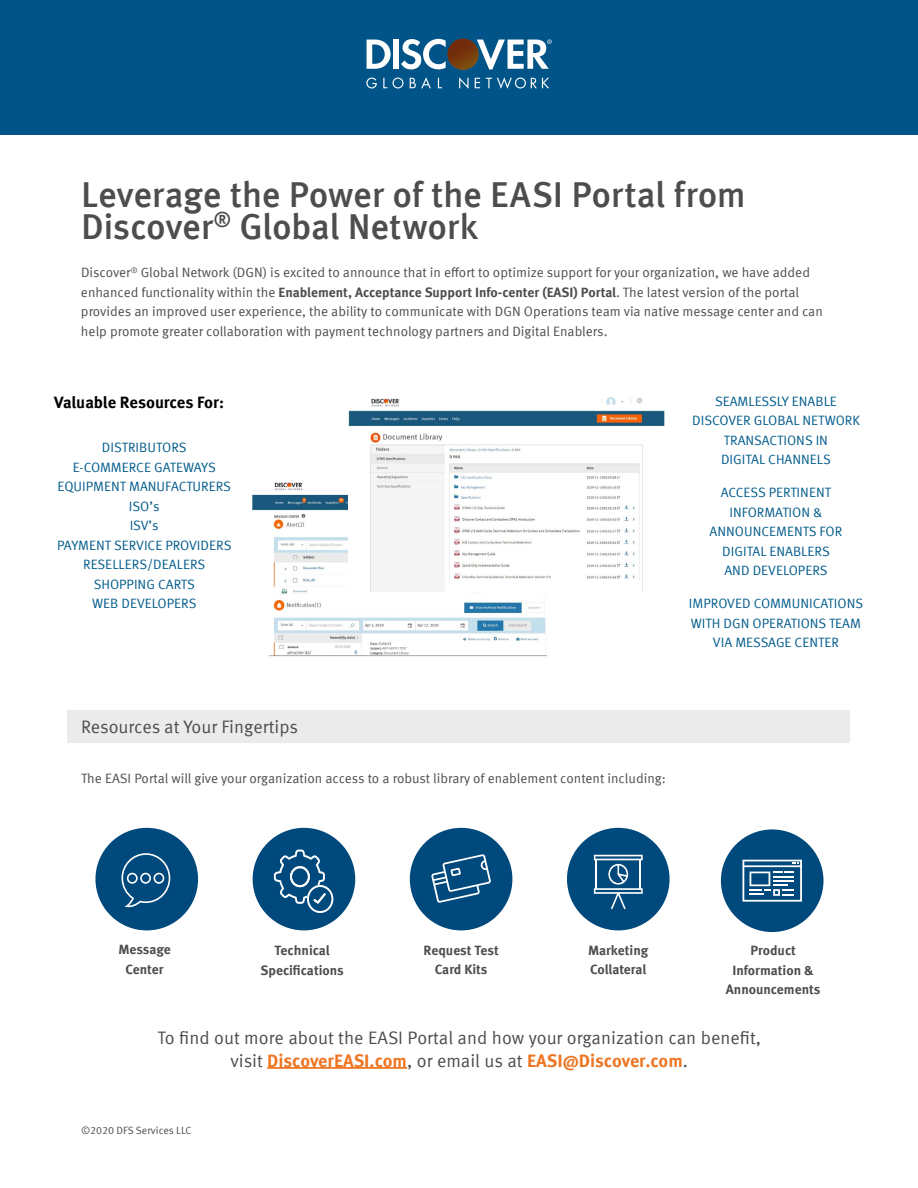
<style>
.page{position:relative;width:918px;height:1188px;background:#fff}
.page>*{position:absolute;margin:0;border:0;box-sizing:border-box;transform-origin:0 0}
.t1{font:500 36px/31.5px "Meta Offc Pro";letter-spacing:-.01em;color:#4d4d4f}
.t2{font:18px/22.5px "Meta Offc Pro Norm";color:#4d4d4f;text-align:center}
.t3{font:700 16.5px "Meta Offc Pro";letter-spacing:-.01em;color:#000}
.t4{font:13.5px/19.5px "Meta Offc Pro Norm";color:#4d4d4f}
.t5{font:13.5px/19.5px "Meta Offc Pro Norm";color:#005b8b;text-align:center}
.t6{font:700 13.5px/19.5px "Meta Offc Pro";color:#4d4d4f;text-align:center}
.t7{font:10.5px "Meta Offc Pro Norm";color:#4d4d4f}
.s1{font-family:"Meta Offc Pro";font-weight:700}
.s2{font-family:"Meta Offc Pro";font-weight:700;color:#ee7623}
.s3{font-family:"Meta Offc Pro";font-weight:700;color:#ed7623}
.s4{font-family:"Meta Offc Pro";font-weight:700;color:#ec7624}
</style>
<div class="page">
<div style="left:95px;top:828px;width:103px;height:102px;background:#00497c;border-radius:50%"></div>
<div style="left:253px;top:828px;width:102px;height:102px;background:#00497c;border-radius:50%"></div>
<div style="left:410px;top:828px;width:102px;height:102px;background:#00497c;border-radius:50%"></div>
<div style="left:567px;top:828px;width:103px;height:102px;background:#00497c;border-radius:50%"></div>
<div style="left:721px;top:829px;width:102px;height:103px;background:#00497c;border-radius:50%"></div>
<div style="left:0;top:0;width:918px;height:135px;background:#005487"></div>
<svg style="left:367px;top:40px;width:24px;height:29px"></svg>
<div style="left:393px;top:40px;width:6px;height:29px;background:#fff"></div>
<svg style="left:366px;top:78px;width:11px;height:10px"></svg>
<svg style="left:383px;top:78px;width:21px;height:10px"></svg>
<svg style="left:410px;top:77px;width:21px;height:11px"></svg>
<svg style="left:438px;top:78px;width:4px;height:10px"></svg>
<svg style="left:459px;top:77px;width:10px;height:12px"></svg>
<svg style="left:475px;top:78px;width:5px;height:10px"></svg>
<svg style="left:486px;top:77px;width:63px;height:12px"></svg>
<svg style="left:401px;top:39px;width:151px;height:31px"></svg>
<div style="left:68px;top:710px;width:782px;height:33px;background:#ebebec"></div>
<hr style="left:267px;top:1067px;width:140px;height:2px;background:#ee7623">
<svg style="left:742px;top:860px;width:60px;height:42px"></svg>
<svg style="left:594px;top:855px;width:49px;height:54px"></svg>
<svg style="left:121px;top:853px;width:49px;height:54px"></svg>
<svg style="left:431px;top:854px;width:60px;height:49px"></svg>
<svg style="left:274px;top:850px;width:59px;height:63px"></svg>
<img style="left:252px;top:482px;width:295px;height:175px">
<img style="left:349px;top:397px;width:316px;height:195px">
<h1 class="t1" style="left:81px;top:177px;width:667px">Leverage the Power of the EASI Portal from<br>Discover<sup>®</sup> Global Network</h1>
<p class="t4" style="left:81px;top:262px;width:743px">Discover<sup>®</sup> Global Network (DGN) is excited to announce that in effort to optimize support for your organization, we have added enhanced functionality within the <span class="s1">Enablement, Acceptance Support Info-center (EASI) Portal</span>. The latest version of the portal provides an improved user experience, the ability to communicate with DGN Operations team via native message center and can help promote greater collaboration with payment technology partners and Digital Enablers.</p>
<p class="t3" style="left:54px;top:390px;width:172px">Valuable Resources For:</p>
<p class="t5" style="left:57px;top:437px;width:176px">DISTRIBUTORS<br>E-COMMERCE GATEWAYS<br>EQUIPMENT MANUFACTURERS<br>ISO’s<br>ISV’s<br>PAYMENT SERVICE PROVIDERS<br>RESELLERS/DEALERS<br>SHOPPING CARTS<br>WEB DEVELOPERS</p>
<p class="t5" style="left:692px;top:390px;width:169px">SEAMLESSLY ENABLE<br>DISCOVER GLOBAL NETWORK<br>TRANSACTIONS IN<br>DIGITAL CHANNELS</p>
<p class="t5" style="left:710px;top:482px;width:134px">ACCESS PERTINENT<br>INFORMATION &amp;<br>ANNOUNCEMENTS FOR<br>DIGITAL ENABLERS<br>AND DEVELOPERS</p>
<p class="t5" style="left:689px;top:593px;width:176px">IMPROVED COMMUNICATIONS<br>WITH DGN OPERATIONS TEAM<br>VIA MESSAGE CENTER</p>
<h2 class="t2" style="left:81px;top:715px;width:219px">Resources at Your Fingertips</h2>
<p class="t4" style="left:81px;top:768px;width:586px">The EASI Portal will give your organization access to a robust library of enablement content including:</p>
<p class="t6" style="left:118px;top:939px;width:54px">Message<br>Center</p>
<p class="t6" style="left:260px;top:940px;width:85px">Technical<br>Specifications</p>
<p class="t6" style="left:424px;top:940px;width:77px">Request Test<br>Card Kits</p>
<p class="t6" style="left:588px;top:940px;width:62px;text-align:left">Marketing<br>Collateral</p>
<p class="t6" style="left:726px;top:940px;width:96px">Product<br>Information &amp;<br>Announcements</p>
<h2 class="t2" style="left:157px;top:1026px;width:605px">To find out more about the EASI Portal and how your organization can benefit, visit <span class="s2">DiscoverEASI.com</span>, or email us at <span class="s3">EASI@Di</span><span class="s4">scover.com</span>.</h2>
<p class="t7" style="left:81px;top:1123px;width:112px">©2020 DFS Services LLC</p>
</div>
